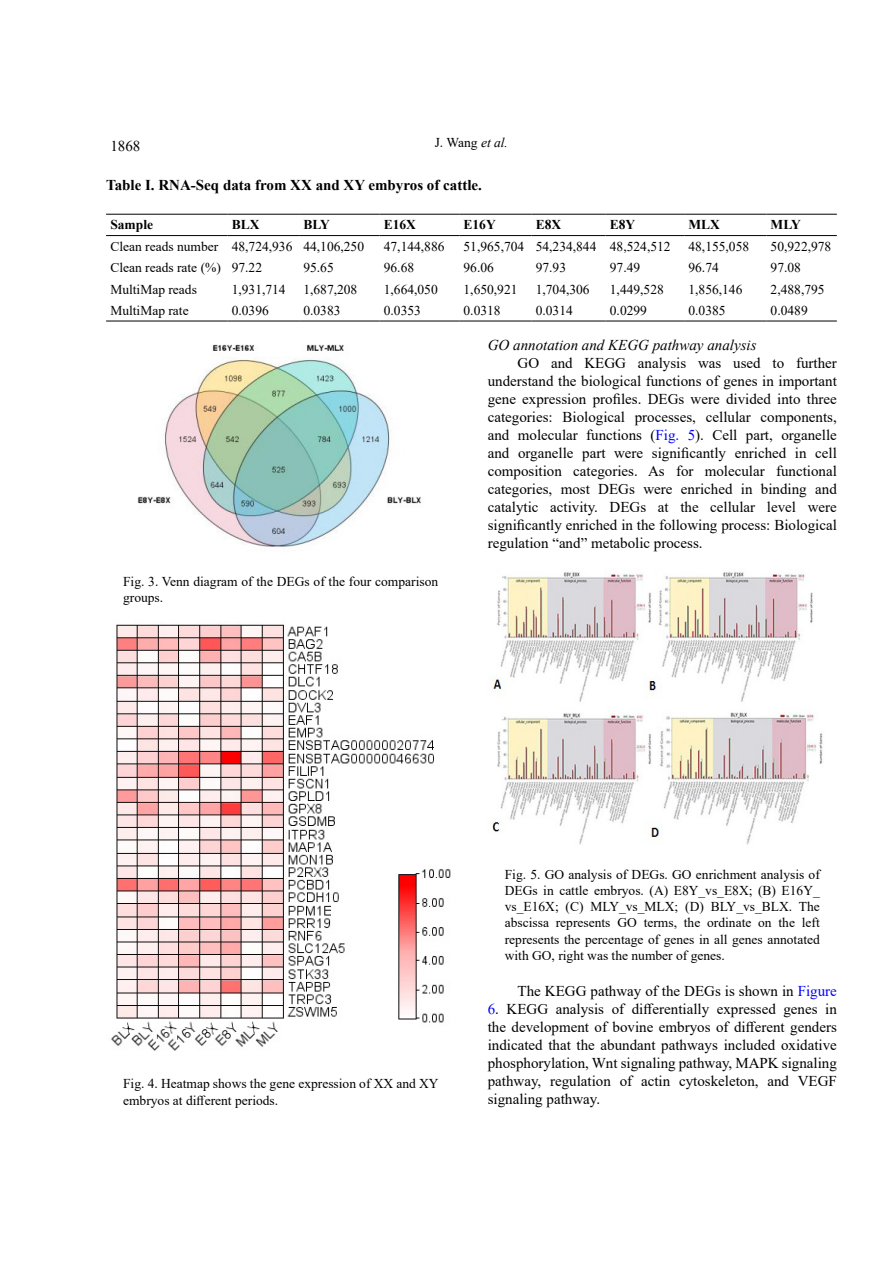
<style>
.page{position:relative;width:893px;height:1263px;background:#fff}
.page>*{position:absolute;margin:0;border:0;box-sizing:border-box;transform-origin:0 0}
.t1{font:15px/18px "Times New Roman";color:#000;text-align:justify}
.t2{font:700 15px "Times New Roman";color:#000}
.t3{font:italic 15px "Times New Roman";color:#000}
.t4{font:13.5px/16.2px "Times New Roman";color:#000}
.t5{font:700 13.5px "Times New Roman";color:#000}
.s1{font-style:italic}
.s2{color:#00f}
</style>
<div class="page">
<hr style="left:106px;top:321px;width:121px;height:1px;background:#000">
<hr style="left:227px;top:321px;width:72px;height:1px;background:#000">
<hr style="left:299px;top:321px;width:81px;height:1px;background:#000">
<hr style="left:380px;top:321px;width:79px;height:1px;background:#000">
<hr style="left:459px;top:321px;width:72px;height:1px;background:#000">
<hr style="left:531px;top:321px;width:75px;height:1px;background:#000">
<hr style="left:606px;top:321px;width:78px;height:1px;background:#000">
<hr style="left:684px;top:321px;width:82px;height:1px;background:#000">
<hr style="left:766px;top:321px;width:71px;height:1px;background:#000">
<hr style="left:106px;top:214px;width:121px;height:1px;background:#000">
<hr style="left:227px;top:214px;width:72px;height:1px;background:#000">
<hr style="left:299px;top:214px;width:81px;height:1px;background:#000">
<hr style="left:380px;top:214px;width:79px;height:1px;background:#000">
<hr style="left:459px;top:214px;width:72px;height:1px;background:#000">
<hr style="left:531px;top:214px;width:75px;height:1px;background:#000">
<hr style="left:606px;top:214px;width:78px;height:1px;background:#000">
<hr style="left:684px;top:214px;width:82px;height:1px;background:#000">
<hr style="left:766px;top:214px;width:71px;height:1px;background:#000">
<hr style="left:106px;top:235px;width:121px;height:1px;background:#000">
<hr style="left:227px;top:235px;width:72px;height:1px;background:#000">
<hr style="left:299px;top:235px;width:81px;height:1px;background:#000">
<hr style="left:380px;top:235px;width:79px;height:1px;background:#000">
<hr style="left:459px;top:235px;width:72px;height:1px;background:#000">
<hr style="left:531px;top:235px;width:75px;height:1px;background:#000">
<hr style="left:606px;top:235px;width:78px;height:1px;background:#000">
<hr style="left:684px;top:235px;width:82px;height:1px;background:#000">
<hr style="left:766px;top:235px;width:71px;height:1px;background:#000">
<img style="left:137px;top:344px;width:285px;height:207px">
<img style="left:111px;top:624px;width:340px;height:427px">
<img style="left:492px;top:572px;width:331px;height:273px">
<p class="t4" style="left:435px;top:134px;width:75px">J. Wang <span class="s1">et al.</span></p>
<p class="t1" style="left:110px;top:136px;width:31px">1868</p>
<p class="t2" style="left:106px;top:174px;width:377px">Table I. RNA-Seq data from XX and XY embyros of cattle.</p>
<p class="t5" style="left:110px;top:215px;width:44px">Sample</p>
<p class="t5" style="left:232px;top:215px;width:29px">BLX</p>
<p class="t5" style="left:303px;top:215px;width:28px">BLY</p>
<p class="t5" style="left:384px;top:215px;width:34px">E16X</p>
<p class="t5" style="left:464px;top:215px;width:34px">E16Y</p>
<p class="t5" style="left:536px;top:215px;width:27px">E8X</p>
<p class="t5" style="left:610px;top:215px;width:27px">E8Y</p>
<p class="t5" style="left:688px;top:215px;width:33px">MLX</p>
<p class="t5" style="left:771px;top:215px;width:32px">MLY</p>
<p class="t4" style="left:110px;top:238px;width:255px">Clean reads number 48,724,936 44,106,250</p>
<p class="t4" style="left:384px;top:238px;width:62px">47,144,886</p>
<p class="t4" style="left:464px;top:238px;width:209px">51,965,704 54,234,844 48,524,512</p>
<p class="t4" style="left:688px;top:238px;width:62px">48,155,058</p>
<p class="t4" style="left:771px;top:238px;width:62px">50,922,978</p>
<p class="t4" style="left:110px;top:259px;width:153px">Clean reads rate (%) 97.22</p>
<p class="t4" style="left:303px;top:259px;width:32px">95.65</p>
<p class="t4" style="left:384px;top:259px;width:32px">96.68</p>
<p class="t4" style="left:464px;top:259px;width:32px">96.06</p>
<p class="t4" style="left:536px;top:259px;width:32px">97.93</p>
<p class="t4" style="left:610px;top:259px;width:32px">97.49</p>
<p class="t4" style="left:688px;top:259px;width:32px">96.74</p>
<p class="t4" style="left:771px;top:259px;width:32px">97.08</p>
<p class="t4" style="left:110px;top:281px;width:88px">MultiMap reads</p>
<p class="t4" style="left:232px;top:281px;width:55px">1,931,714</p>
<p class="t4" style="left:303px;top:281px;width:55px">1,687,208</p>
<p class="t4" style="left:384px;top:281px;width:55px">1,664,050</p>
<p class="t4" style="left:464px;top:281px;width:55px">1,650,921</p>
<p class="t4" style="left:536px;top:281px;width:55px">1,704,306</p>
<p class="t4" style="left:610px;top:281px;width:55px">1,449,528</p>
<p class="t4" style="left:688px;top:281px;width:55px">1,856,146</p>
<p class="t4" style="left:771px;top:281px;width:55px">2,488,795</p>
<p class="t4" style="left:110px;top:302px;width:80px">MultiMap rate</p>
<p class="t4" style="left:232px;top:302px;width:39px">0.0396</p>
<p class="t4" style="left:303px;top:302px;width:39px">0.0383</p>
<p class="t4" style="left:384px;top:302px;width:39px">0.0353</p>
<p class="t4" style="left:464px;top:302px;width:39px">0.0318</p>
<p class="t4" style="left:536px;top:302px;width:39px">0.0314</p>
<p class="t4" style="left:610px;top:302px;width:39px">0.0299</p>
<p class="t4" style="left:688px;top:302px;width:39px">0.0385</p>
<p class="t4" style="left:771px;top:302px;width:39px">0.0489</p>
<p class="t4" style="left:123px;top:573px;width:317px">Fig. 3. Venn diagram of the DEGs of the four comparison groups.</p>
<p class="t3" style="left:488px;top:334px;width:270px">GO annotation and KEGG pathway analysis</p>
<p class="t1" style="left:488px;top:353px;width:351px;text-indent:30px">GO and KEGG analysis was used to further understand the biological functions of genes in important gene expression profiles. DEGs were divided into three categories: Biological processes, cellular components, and molecular functions (<span class="s2">Fig. 5</span>). Cell part, organelle and organelle part were significantly enriched in cell composition categories. As for molecular functional categories, most DEGs were enriched in binding and catalytic activity. DEGs at the cellular level were significantly enriched in the following process: Biological regulation “and” metabolic process.</p>
<p class="t4" style="left:123px;top:1075px;width:317px">Fig. 4. Heatmap shows the gene expression of XX and XY embryos at different periods.</p>
<p class="t4" style="left:505px;top:866px;width:317px;text-align:justify">Fig. 5. GO analysis of DEGs. GO enrichment analysis of DEGs in cattle embryos. (A) E8Y_vs_E8X; (B) E16Y_ vs_E16X; (C) MLY_vs_MLX; (D) BLY_vs_BLX. The abscissa represents GO terms, the ordinate on the left represents the percentage of genes in all genes annotated with GO, right was the number of genes.</p>
<p class="t1" style="left:517px;top:981px;width:321px">The KEGG pathway of the DEGs is shown in <span class="s2">Figure</span></p>
<p class="t1" style="left:488px;top:999px;width:351px"><span class="s2">6</span>. KEGG analysis of differentially expressed genes in the development of bovine embryos of different genders indicated that the abundant pathways included oxidative phosphorylation, Wnt signaling pathway, MAPK signaling pathway, regulation of actin cytoskeleton, and VEGF signaling pathway.</p>
</div>
